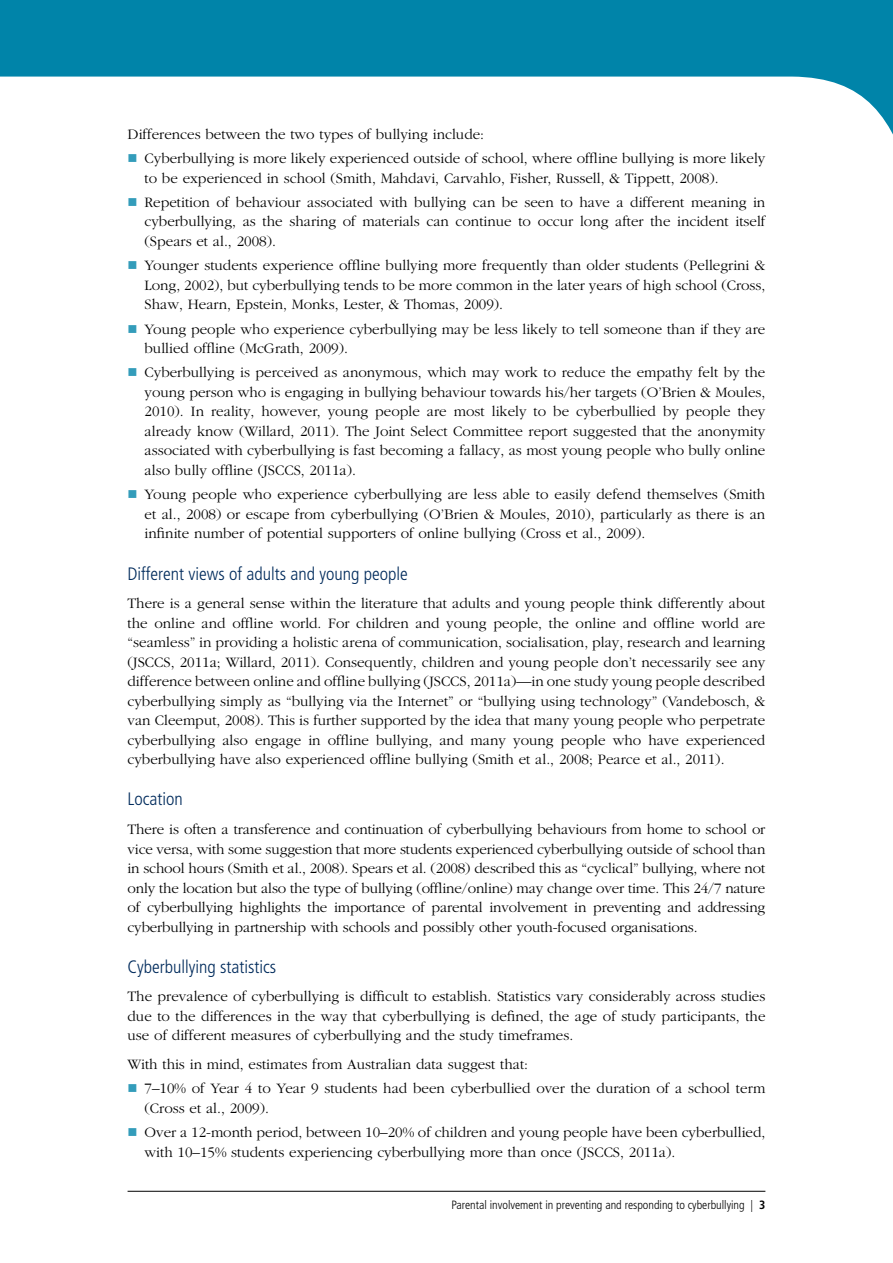
<style>
.page{position:relative;width:893px;height:1263px;background:#fff}
.page>*{position:absolute;margin:0;border:0;box-sizing:border-box;transform-origin:0 0}
.Heading_3{font:300 condensed 18px "Frutiger LT";color:#002b5c}
.Body_Text{font:300 15px/19.5px "Garamond";color:#000;text-align:justify}
.t1{font:300 condensed 12px "Frutiger LT";color:#000}
.s1{font-weight:700}
</style>
<div class="page">
<svg style="left:0;top:0;width:893px;height:135px;fill:#0084a9"></svg>
<hr style="left:128px;top:1191px;width:637px;height:1px;background:#000">
<p class="Body_Text" style="left:128px;top:125px;width:358px">Differences between the two types of bullying include:</p>
<p class="Body_Text" style="left:145px;top:149px;width:622px">Cyberbullying is more likely experienced outside of school, where offline bullying is more likely to be experienced in school (Smith, Mahdavi, Carvahlo, Fisher, Russell, &amp; Tippett, 2008).</p>
<p class="Body_Text" style="left:145px;top:193px;width:622px">Repetition of behaviour associated with bullying can be seen to have a different meaning in cyberbullying, as the sharing of materials can continue to occur long after the incident itself (Spears et al., 2008).</p>
<p class="Body_Text" style="left:145px;top:256px;width:622px">Younger students experience offline bullying more frequently than older students (Pellegrini &amp; Long, 2002), but cyberbullying tends to be more common in the later years of high school (Cross, Shaw, Hearn, Epstein, Monks, Lester, &amp; Thomas, 2009).</p>
<p class="Body_Text" style="left:145px;top:319px;width:622px">Young people who experience cyberbullying may be less likely to tell someone than if they are bullied offline (McGrath, 2009).</p>
<p class="Body_Text" style="left:145px;top:363px;width:622px">Cyberbullying is perceived as anonymous, which may work to reduce the empathy felt by the young person who is engaging in bullying behaviour towards his/her targets (O’Brien &amp; Moules, 2010). In reality, however, young people are most likely to be cyberbullied by people they already know (Willard, 2011). The Joint Select Committee report suggested that the anonymity associated with cyberbullying is fast becoming a fallacy, as most young people who bully online also bully offline (JSCCS, 2011a).</p>
<p class="Body_Text" style="left:145px;top:485px;width:622px">Young people who experience cyberbullying are less able to easily defend themselves (Smith et al., 2008) or escape from cyberbullying (O’Brien &amp; Moules, 2010), particularly as there is an infinite number of potential supporters of online bullying (Cross et al., 2009).</p>
<h4 class="Heading_3" style="left:128px;top:563px;width:282px">Different views of adults and young people</h4>
<p class="Body_Text" style="left:128px;top:594px;width:639px">There is a general sense within the literature that adults and young people think differently about the online and offline world. For children and young people, the online and offline world are “seamless” in providing a holistic arena of communication, socialisation, play, research and learning (JSCCS, 2011a; Willard, 2011). Consequently, children and young people don’t necessarily see any difference between online and offline bullying (JSCCS, 2011a)—in one study young people described cyberbullying simply as “bullying via the Internet” or “bullying using technology” (Vandebosch, &amp; van Cleemput, 2008). This is further supported by the idea that many young people who perpetrate cyberbullying also engage in offline bullying, and many young people who have experienced cyberbullying have also experienced offline bullying (Smith et al., 2008; Pearce et al., 2011).</p>
<h4 class="Heading_3" style="left:128px;top:789px;width:57px">Location</h4>
<p class="Body_Text" style="left:128px;top:820px;width:639px">There is often a transference and continuation of cyberbullying behaviours from home to school or vice versa, with some suggestion that more students experienced cyberbullying outside of school than in school hours (Smith et al., 2008). Spears et al. (2008) described this as “cyclical” bullying, where not only the location but also the type of bullying (offline/online) may change over time. This 24/7 nature of cyberbullying highlights the importance of parental involvement in preventing and addressing cyberbullying in partnership with schools and possibly other youth-focused organisations.</p>
<h4 class="Heading_3" style="left:128px;top:956px;width:150px">Cyberbullying statistics</h4>
<p class="Body_Text" style="left:128px;top:987px;width:639px">The prevalence of cyberbullying is difficult to establish. Statistics vary considerably across studies due to the differences in the way that cyberbullying is defined, the age of study participants, the use of different measures of cyberbullying and the study timeframes.</p>
<p class="Body_Text" style="left:128px;top:1055px;width:402px">With this in mind, estimates from Australian data suggest that:</p>
<p class="Body_Text" style="left:145px;top:1079px;width:622px">7–10% of Year 4 to Year 9 students had been cyberbullied over the duration of a school term (Cross et al., 2009).</p>
<p class="Body_Text" style="left:145px;top:1123px;width:622px">Over a 12-month period, between 10–20% of children and young people have been cyberbullied, with 10–15% students experiencing cyberbullying more than once (JSCCS, 2011a).</p>
<p class="t1" style="left:451px;top:1198px;width:316px">Parental involvement in preventing and responding to cyberbullying | <span class="s1">3</span></p>
</div>
